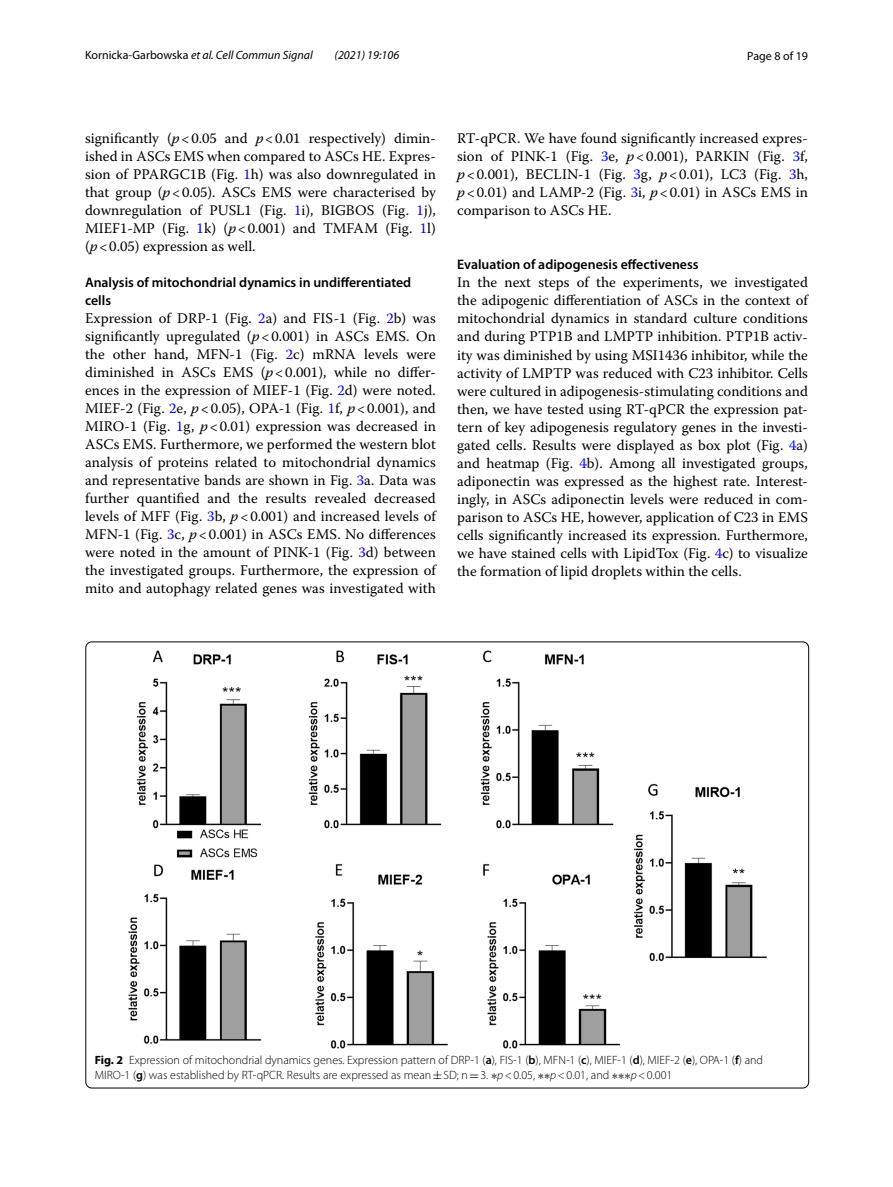
<style>
.page{position:relative;width:893px;height:1187px;background:#fff}
.page>*{position:absolute;margin:0;border:0;box-sizing:border-box;transform-origin:0 0}
.t1{font:14.7px/18px "Warnock Pro";color:#000;text-align:justify}
.t2{font:600 13.8px/18px "Myriad Pro";color:#000}
.t3{font:300 12px/15px "Myriad Pro";color:#000}
.t4{font:italic 12px "Myriad Pro";color:#000}
.t5{font:12px "Myriad Pro";color:#000}
.s1{font-style:normal}
.s2{font-style:italic}
.s3{color:#00f}
.s4{font-weight:700}
.s5{font-weight:600}
.s6{font-family:"MTSY";font-weight:400}
</style>
<div class="page">
<img style="left:128px;top:651px;width:638px;height:397px">
<p class="t4" style="left:85px;top:48px;width:229px"><span class="s1">Kornicka‑Garbowska</span> et al. Cell Commun Signal</p>
<p class="t4" style="left:335px;top:48px;width:66px">(2021) 19:106</p>
<p class="t5" style="left:747px;top:48px;width:62px">Page 8 of 19</p>
<p class="t1" style="left:85px;top:128px;width:352px">significantly (<span class="s2">p</span>&lt;0.05 and <span class="s2">p</span>&lt;0.01 respectively) dimin&shy;ished in ASCs EMS when compared to ASCs HE. Expres&shy;sion of PPARGC1B (Fig. <span class="s3">1</span>h) was also downregulated in that group (<span class="s2">p</span>&lt;0.05). ASCs EMS were characterised by downregulation of PUSL1 (Fig. <span class="s3">1</span>i), BIGBOS (Fig. <span class="s3">1</span>j), MIEF1-MP (Fig. <span class="s3">1</span>k) (<span class="s2">p</span>&lt;0.001) and TMFAM (Fig. <span class="s3">1</span>l) (<span class="s2">p</span>&lt;0.05) expression as well.</p>
<p class="t2" style="left:85px;top:273px;width:328px">Analysis of mitochondrial dynamics in undifferentiated cells</p>
<p class="t1" style="left:85px;top:308px;width:352px">Expression of DRP-1 (Fig. <span class="s3">2</span>a) and FIS-1 (Fig. <span class="s3">2</span>b) was significantly upregulated (<span class="s2">p</span>&lt;0.001) in ASCs EMS. On the other hand, MFN-1 (Fig. <span class="s3">2</span>c) mRNA levels were diminished in ASCs EMS (<span class="s2">p</span>&lt;0.001), while no differ&shy;ences in the expression of MIEF-1 (Fig. <span class="s3">2</span>d) were noted.<br>MIEF-2 (Fig. <span class="s3">2</span>e, <span class="s2">p</span>&lt;0.05), OPA-1 (Fig. <span class="s3">1</span>f, <span class="s2">p</span>&lt;0.001), and MIRO-1 (Fig. <span class="s3">1</span>g, <span class="s2">p</span>&lt;0.01) expression was decreased in ASCs EMS. Furthermore, we performed the western blot analysis of proteins related to mitochondrial dynamics and representative bands are shown in Fig. <span class="s3">3</span>a. Data was further quantified and the results revealed decreased levels of MFF (Fig. <span class="s3">3</span>b, <span class="s2">p</span>&lt;0.001) and increased levels of MFN-1 (Fig. <span class="s3">3</span>c, <span class="s2">p</span>&lt;0.001) in ASCs EMS. No differences were noted in the amount of PINK-1 (Fig. <span class="s3">3</span>d) between the investigated groups. Furthermore, the expression of mito and autophagy related genes was investigated with</p>
<p class="t1" style="left:457px;top:128px;width:352px">RT-qPCR. We have found significantly increased expres&shy;sion of PINK-1 (Fig. <span class="s3">3</span>e, <span class="s2">p</span>&lt;0.001), PARKIN (Fig. <span class="s3">3</span>f, <span class="s2">p</span>&lt;0.001), BECLIN-1 (Fig. <span class="s3">3</span>g, <span class="s2">p</span>&lt;0.01), LC3 (Fig. <span class="s3">3</span>h, <span class="s2">p</span>&lt;0.01) and LAMP-2 (Fig. <span class="s3">3</span>i, <span class="s2">p</span>&lt;0.01) in ASCs EMS in comparison to ASCs HE.</p>
<p class="t2" style="left:457px;top:255px;width:243px">Evaluation of adipogenesis effectiveness</p>
<p class="t1" style="left:457px;top:273px;width:352px">In the next steps of the experiments, we investigated the adipogenic differentiation of ASCs in the context of mitochondrial dynamics in standard culture conditions and during PTP1B and LMPTP inhibition. PTP1B activ&shy;ity was diminished by using MSI1436 inhibitor, while the activity of LMPTP was reduced with C23 inhibitor. Cells were cultured in adipogenesis-stimulating conditions and then, we have tested using RT-qPCR the expression pat&shy;tern of key adipogenesis regulatory genes in the investi&shy;gated cells. Results were displayed as box plot (Fig. <span class="s3">4</span>a) and heatmap (Fig. <span class="s3">4</span>b). Among all investigated groups, adiponectin was expressed as the highest rate. Interest&shy;ingly, in ASCs adiponectin levels were reduced in com&shy;parison to ASCs HE, however, application of C23 in EMS cells significantly increased its expression. Furthermore, we have stained cells with LipidTox (Fig. <span class="s3">4</span>c) to visualize the formation of lipid droplets within the cells.</p>
<p class="t3" style="left:95px;top:1052px;width:670px"><span class="s4">Fig. 2</span> Expression of mitochondrial dynamics genes. Expression pattern of DRP-1 (<span class="s5">a</span>), FIS-1 (<span class="s5">b</span>), MFN-1 (<span class="s5">c</span>), MIEF-1 (<span class="s5">d</span>), MIEF-2 (<span class="s5">e</span>), OPA-1 (<span class="s5">f</span>) and<br>MIRO-1 (<span class="s5">g</span>) was established by RT-qPCR. Results are expressed as mean<span class="s6">±</span>SD; n<span class="s6">=</span>3. <span class="s6">∗</span><span class="s2">p</span>&lt;0.05, <span class="s6">∗∗</span><span class="s2">p</span>&lt;0.01, and <span class="s6">∗∗∗</span><span class="s2">p</span>&lt;0.001</p>
</div>
